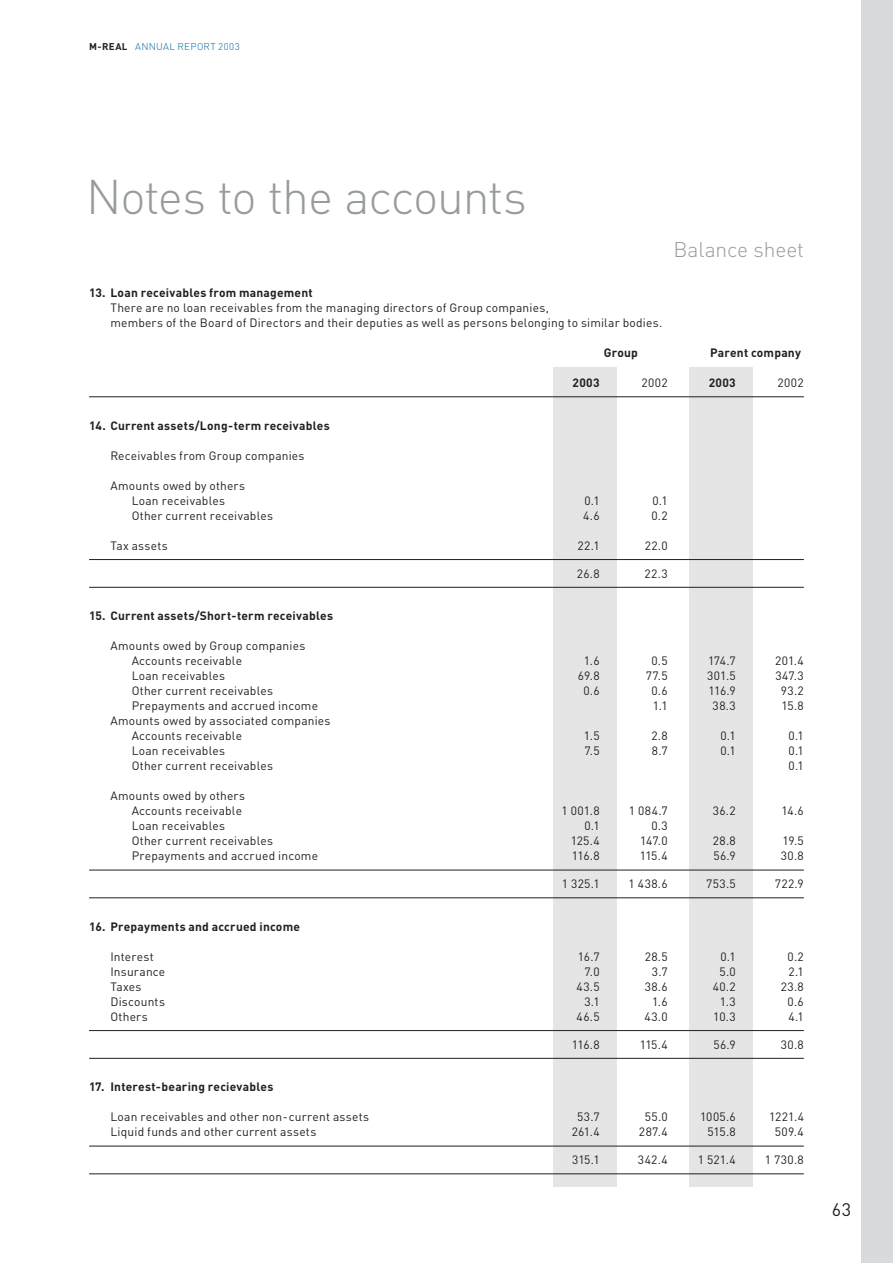
<style>
.page{position:relative;width:893px;height:1263px;background:#fff}
.page>*{position:absolute;margin:0;border:0;box-sizing:border-box;transform-origin:0 0}
.t1{font:300 48px "DIN";letter-spacing:-.025em;color:#979b9d}
.t2{font:300 21px "DIN";letter-spacing:-.01em;color:#979b9d}
.t3{font:18px "DIN";color:#231f20}
.t4{font:12px/15px "DIN";letter-spacing:.015em;color:#231f20}
.t5{font:700 12px "DIN";letter-spacing:.02em;color:#231f20}
.t6{font:300 9.75px "DIN";letter-spacing:.04em;color:#0068a0}
.s1{font-weight:700;color:#231f20}
</style>
<div class="page">
<div style="left:861px;top:0;width:31px;height:1263px;background:#d9dadb"></div>
<div style="left:689px;top:367px;width:63px;height:819px;background:#e5e5e6"></div>
<div style="left:553px;top:367px;width:63px;height:819px;background:#e5e5e6"></div>
<hr style="left:89px;top:396px;width:714px;height:1px;background:#231f20">
<hr style="left:89px;top:559px;width:714px;height:1px;background:#231f20">
<hr style="left:89px;top:587px;width:714px;height:1px;background:#231f20">
<hr style="left:89px;top:870px;width:714px;height:1px;background:#231f20">
<hr style="left:89px;top:897px;width:714px;height:1px;background:#231f20">
<hr style="left:89px;top:1030px;width:714px;height:1px;background:#231f20">
<hr style="left:89px;top:1058px;width:714px;height:1px;background:#231f20">
<hr style="left:89px;top:1146px;width:714px;height:1px;background:#231f20">
<hr style="left:89px;top:1173px;width:714px;height:1px;background:#231f20">
<p class="t6" style="left:89px;top:43px;width:152px"><span class="s1">M-REAL</span> ANNUAL REPORT 2003</p>
<h1 class="t1" style="left:86px;top:180px;width:442px">Notes to the accounts</h1>
<h2 class="t2" style="left:673px;top:242px;width:132px">Balance sheet</h2>
<p class="t5" style="left:89px;top:289px;width:225px">13. Loan receivables from management</p>
<p class="t4" style="left:110px;top:302px;width:553px">There are no loan receivables from the managing directors of Group companies,<br>members of the Board of Directors and their deputies as well as persons belonging to similar bodies.</p>
<p class="t5" style="left:604px;top:349px;width:36px">Group</p>
<p class="t5" style="left:710px;top:349px;width:92px">Parent company</p>
<p class="t5" style="left:572px;top:379px;width:29px">2003</p>
<p class="t4" style="left:641px;top:377px;width:28px">2002</p>
<p class="t5" style="left:708px;top:379px;width:29px">2003</p>
<p class="t4" style="left:777px;top:377px;width:28px">2002</p>
<p class="t5" style="left:89px;top:421px;width:242px">14. Current assets/Long-term receivables</p>
<p class="t4" style="left:110px;top:449px;width:196px">Receivables from Group companies</p>
<p class="t4" style="left:110px;top:479px;width:136px;text-align:center">Amounts owed by others<br>Loan receivables</p>
<p class="t4" style="left:584px;top:494px;width:17px">0.1</p>
<p class="t4" style="left:652px;top:494px;width:17px">0.1</p>
<p class="t4" style="left:132px;top:509px;width:143px">Other current receivables</p>
<p class="t4" style="left:583px;top:509px;width:18px">4.6</p>
<p class="t4" style="left:651px;top:509px;width:18px">0.2</p>
<p class="t4" style="left:110px;top:539px;width:59px">Tax assets</p>
<p class="t4" style="left:577px;top:539px;width:24px">22.1</p>
<p class="t4" style="left:644px;top:539px;width:24px">22.0</p>
<p class="t4" style="left:577px;top:567px;width:24px">26.8</p>
<p class="t4" style="left:644px;top:567px;width:25px">22.3</p>
<p class="t5" style="left:89px;top:612px;width:245px">15. Current assets/Short-term receivables</p>
<p class="t4" style="left:132px;top:640px;width:175px;text-indent:-21px">Amounts owed by Group companies<br>Accounts receivable</p>
<p class="t4" style="left:584px;top:655px;width:17px">1.6</p>
<p class="t4" style="left:651px;top:655px;width:18px">0.5</p>
<p class="t4" style="left:708px;top:655px;width:29px">174.7</p>
<p class="t4" style="left:775px;top:655px;width:30px">201.4</p>
<p class="t4" style="left:132px;top:670px;width:95px">Loan receivables</p>
<p class="t4" style="left:578px;top:670px;width:23px">69.8</p>
<p class="t4" style="left:645px;top:670px;width:23px">77.5</p>
<p class="t4" style="left:707px;top:670px;width:30px">301.5</p>
<p class="t4" style="left:775px;top:670px;width:30px">347.3</p>
<p class="t4" style="left:132px;top:685px;width:143px">Other current receivables</p>
<p class="t4" style="left:583px;top:685px;width:18px">0.6</p>
<p class="t4" style="left:651px;top:685px;width:18px">0.6</p>
<p class="t4" style="left:708px;top:685px;width:29px">116.9</p>
<p class="t4" style="left:780px;top:685px;width:25px">93.2</p>
<p class="t4" style="left:132px;top:700px;width:188px">Prepayments and accrued income</p>
<p class="t4" style="left:653px;top:700px;width:16px">1.1</p>
<p class="t4" style="left:712px;top:700px;width:25px">38.3</p>
<p class="t4" style="left:781px;top:700px;width:24px">15.8</p>
<p class="t4" style="left:132px;top:715px;width:200px;text-indent:-21px">Amounts owed by associated companies<br>Accounts receivable</p>
<p class="t4" style="left:584px;top:730px;width:17px">1.5</p>
<p class="t4" style="left:651px;top:730px;width:18px">2.8</p>
<p class="t4" style="left:720px;top:730px;width:17px">0.1</p>
<p class="t4" style="left:788px;top:730px;width:17px">0.1</p>
<p class="t4" style="left:132px;top:745px;width:95px">Loan receivables</p>
<p class="t4" style="left:584px;top:745px;width:17px">7.5</p>
<p class="t4" style="left:652px;top:745px;width:17px">8.7</p>
<p class="t4" style="left:720px;top:745px;width:17px">0.1</p>
<p class="t4" style="left:788px;top:745px;width:17px">0.1</p>
<p class="t4" style="left:132px;top:760px;width:143px">Other current receivables</p>
<p class="t4" style="left:788px;top:760px;width:17px">0.1</p>
<p class="t4" style="left:110px;top:790px;width:136px;text-align:right">Amounts owed by others<br>Accounts receivable</p>
<p class="t4" style="left:561px;top:805px;width:40px">1 001.8</p>
<p class="t4" style="left:629px;top:805px;width:40px">1 084.7</p>
<p class="t4" style="left:712px;top:805px;width:25px">36.2</p>
<p class="t4" style="left:781px;top:805px;width:24px">14.6</p>
<p class="t4" style="left:132px;top:820px;width:95px">Loan receivables</p>
<p class="t4" style="left:584px;top:820px;width:17px">0.1</p>
<p class="t4" style="left:651px;top:820px;width:18px">0.3</p>
<p class="t4" style="left:132px;top:835px;width:143px">Other current receivables</p>
<p class="t4" style="left:570px;top:835px;width:30px">125.4</p>
<p class="t4" style="left:640px;top:835px;width:29px">147.0</p>
<p class="t4" style="left:712px;top:835px;width:25px">28.8</p>
<p class="t4" style="left:782px;top:835px;width:23px">19.5</p>
<p class="t4" style="left:132px;top:850px;width:188px">Prepayments and accrued income</p>
<p class="t4" style="left:571px;top:850px;width:29px">116.8</p>
<p class="t4" style="left:639px;top:850px;width:29px">115.4</p>
<p class="t4" style="left:713px;top:850px;width:24px">56.9</p>
<p class="t4" style="left:780px;top:850px;width:24px">30.8</p>
<p class="t4" style="left:562px;top:878px;width:39px">1 325.1</p>
<p class="t4" style="left:628px;top:878px;width:41px">1 438.6</p>
<p class="t4" style="left:706px;top:878px;width:31px">753.5</p>
<p class="t4" style="left:774px;top:878px;width:30px">722.9</p>
<p class="t5" style="left:89px;top:922px;width:212px">16. Prepayments and accrued income</p>
<p class="t4" style="left:110px;top:950px;width:45px">Interest</p>
<p class="t4" style="left:578px;top:950px;width:23px">16.7</p>
<p class="t4" style="left:644px;top:950px;width:24px">28.5</p>
<p class="t4" style="left:720px;top:950px;width:17px">0.1</p>
<p class="t4" style="left:787px;top:950px;width:18px">0.2</p>
<p class="t4" style="left:110px;top:965px;width:56px">Insurance</p>
<p class="t4" style="left:584px;top:965px;width:17px">7.0</p>
<p class="t4" style="left:652px;top:965px;width:17px">3.7</p>
<p class="t4" style="left:719px;top:965px;width:18px">5.0</p>
<p class="t4" style="left:788px;top:965px;width:17px">2.1</p>
<p class="t4" style="left:110px;top:980px;width:32px">Taxes</p>
<p class="t4" style="left:576px;top:980px;width:25px">43.5</p>
<p class="t4" style="left:644px;top:980px;width:25px">38.6</p>
<p class="t4" style="left:712px;top:980px;width:25px">40.2</p>
<p class="t4" style="left:780px;top:980px;width:25px">23.8</p>
<p class="t4" style="left:110px;top:995px;width:56px">Discounts</p>
<p class="t4" style="left:584px;top:995px;width:17px">3.1</p>
<p class="t4" style="left:652px;top:995px;width:17px">1.6</p>
<p class="t4" style="left:720px;top:995px;width:17px">1.3</p>
<p class="t4" style="left:787px;top:995px;width:18px">0.6</p>
<p class="t4" style="left:110px;top:1010px;width:39px">Others</p>
<p class="t4" style="left:576px;top:1010px;width:25px">46.5</p>
<p class="t4" style="left:644px;top:1010px;width:25px">43.0</p>
<p class="t4" style="left:713px;top:1010px;width:24px">10.3</p>
<p class="t4" style="left:788px;top:1010px;width:17px">4.1</p>
<p class="t4" style="left:571px;top:1038px;width:29px">116.8</p>
<p class="t4" style="left:639px;top:1038px;width:29px">115.4</p>
<p class="t4" style="left:713px;top:1038px;width:24px">56.9</p>
<p class="t4" style="left:780px;top:1038px;width:24px">30.8</p>
<p class="t5" style="left:89px;top:1083px;width:186px">17. Interest-bearing recievables</p>
<p class="t4" style="left:110px;top:1111px;width:260px">Loan receivables and other non-current assets</p>
<p class="t4" style="left:577px;top:1111px;width:24px">53.7</p>
<p class="t4" style="left:645px;top:1111px;width:24px">55.0</p>
<p class="t4" style="left:700px;top:1111px;width:37px">1005.6</p>
<p class="t4" style="left:769px;top:1111px;width:36px">1221.4</p>
<p class="t4" style="left:110px;top:1126px;width:207px">Liquid funds and other current assets</p>
<p class="t4" style="left:571px;top:1126px;width:29px">261.4</p>
<p class="t4" style="left:639px;top:1126px;width:30px">287.4</p>
<p class="t4" style="left:707px;top:1126px;width:30px">515.8</p>
<p class="t4" style="left:774px;top:1126px;width:30px">509.4</p>
<p class="t4" style="left:572px;top:1154px;width:29px">315.1</p>
<p class="t4" style="left:638px;top:1154px;width:31px">342.4</p>
<p class="t4" style="left:697px;top:1154px;width:39px">1 521.4</p>
<p class="t4" style="left:765px;top:1154px;width:40px">1 730.8</p>
<h3 class="t3" style="left:831px;top:1203px;width:21px">63</h3>
</div>
